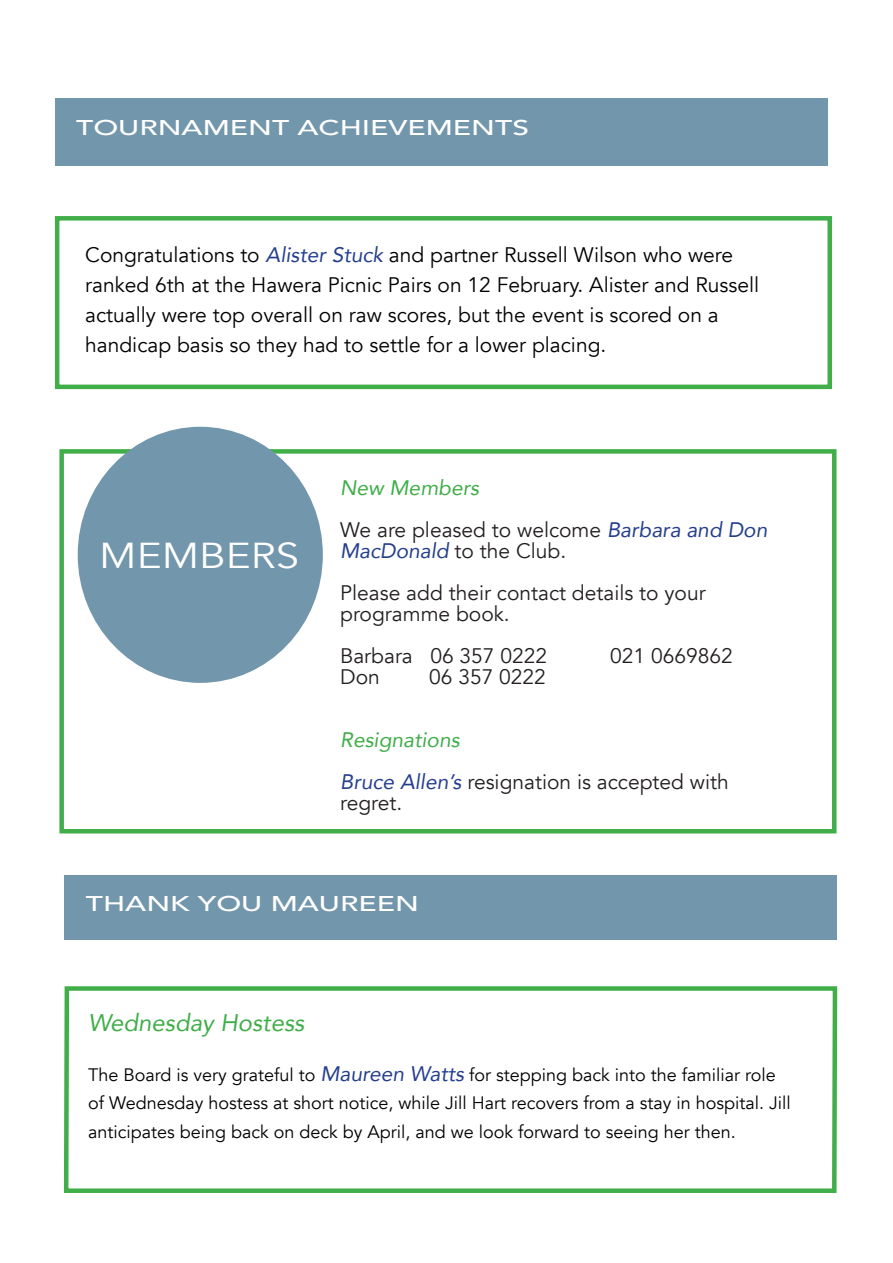
<style>
.page{position:relative;width:893px;height:1263px;background:#fff}
.page>*{position:absolute;margin:0;border:0;box-sizing:border-box;transform-origin:0 0}
.t1{font:36px "Avenir";color:#fff;scale:1.17 1}
.t2{font:italic 24px "Avenir";color:#40ae49}
.t3{font:500 21.3px "Avenir";color:#fff;scale:1.41 1}
.t4{font:21px/30px "Avenir";color:#000}
.t5{font:21px/21px "Avenir";color:#231f20}
.t6{font:italic 21px "Avenir";color:#40ae49}
.t7{font:18px/28.5px "Avenir";color:#000}
.s1{font-style:italic;color:#253f8e}
.s2{font-style:italic;font-size:21px;color:#253f8e}
</style>
<div class="page">
<div style="left:55px;top:216px;width:777px;height:173px;border:4px solid #40ae49"></div>
<div style="left:59px;top:449px;width:777px;height:384px;border:4px solid #40ae49"></div>
<div style="left:78px;top:427px;width:245px;height:256px;background:#7296ab;border-radius:50%"></div>
<svg style="left:63px;top:986px;width:775px;height:207px"></svg>
<div style="left:55px;top:99px;width:772px;height:67px;background:#7296ab"></div>
<div style="left:65px;top:875px;width:772px;height:65px;background:#7296ab"></div>
<p class="t3" style="left:76px;top:109px;width:323px">TOURNAMENT ACHIEVEMENTS</p>
<p class="t4" style="left:85px;top:240px;width:675px">Congratulations to <span class="s1">Alister Stuck</span> and partner Russell Wilson who were ranked 6th at the Hawera Picnic Pairs on 12 February. Alister and Russell</p>
<p class="t4" style="left:85px;top:300px;width:635px">actually were top overall on raw scores, but the event is scored on a</p>
<p class="t4" style="left:85px;top:330px;width:523px">handicap basis so they had to settle for a lower placing.</p>
<p class="t1" style="left:99px;top:534px;width:172px">MEMBERS</p>
<p class="t6" style="left:340px;top:474px;width:140px">New Members</p>
<p class="t5" style="left:340px;top:519px;width:429px">We are pleased to welcome <span class="s1">Barbara and Don<br>MacDonald</span> to the Club.</p>
<p class="t5" style="left:340px;top:582px;width:367px">Please add their contact details to your</p>
<p class="t5" style="left:340px;top:603px;width:171px">programme book.</p>
<p class="t5" style="left:340px;top:645px;width:208px">Barbara 06 357 0222</p>
<p class="t5" style="left:610px;top:645px;width:124px">021 0669862</p>
<p class="t5" style="left:340px;top:666px;width:41px">Don</p>
<p class="t5" style="left:429px;top:666px;width:118px">06 357 0222</p>
<p class="t6" style="left:340px;top:726px;width:121px">Resignations</p>
<p class="t5" style="left:340px;top:771px;width:390px"><span class="s1">Bruce Allen’s</span> resignation is accepted with</p>
<p class="t5" style="left:340px;top:792px;width:64px">regret.</p>
<p class="t3" style="left:86px;top:885px;width:238px">THANK YOU MAUREEN</p>
<p class="t2" style="left:88px;top:1008px;width:218px">Wednesday Hostess</p>
<p class="t7" style="left:88px;top:1060px;width:704px">The Board is very grateful to <span class="s2">Maureen Watts</span> for stepping back into the familiar role of Wednesday hostess at short notice, while Jill Hart recovers from a stay in hospital. Jill anticipates being back on deck by April, and we look forward to seeing her then.</p>
</div>
